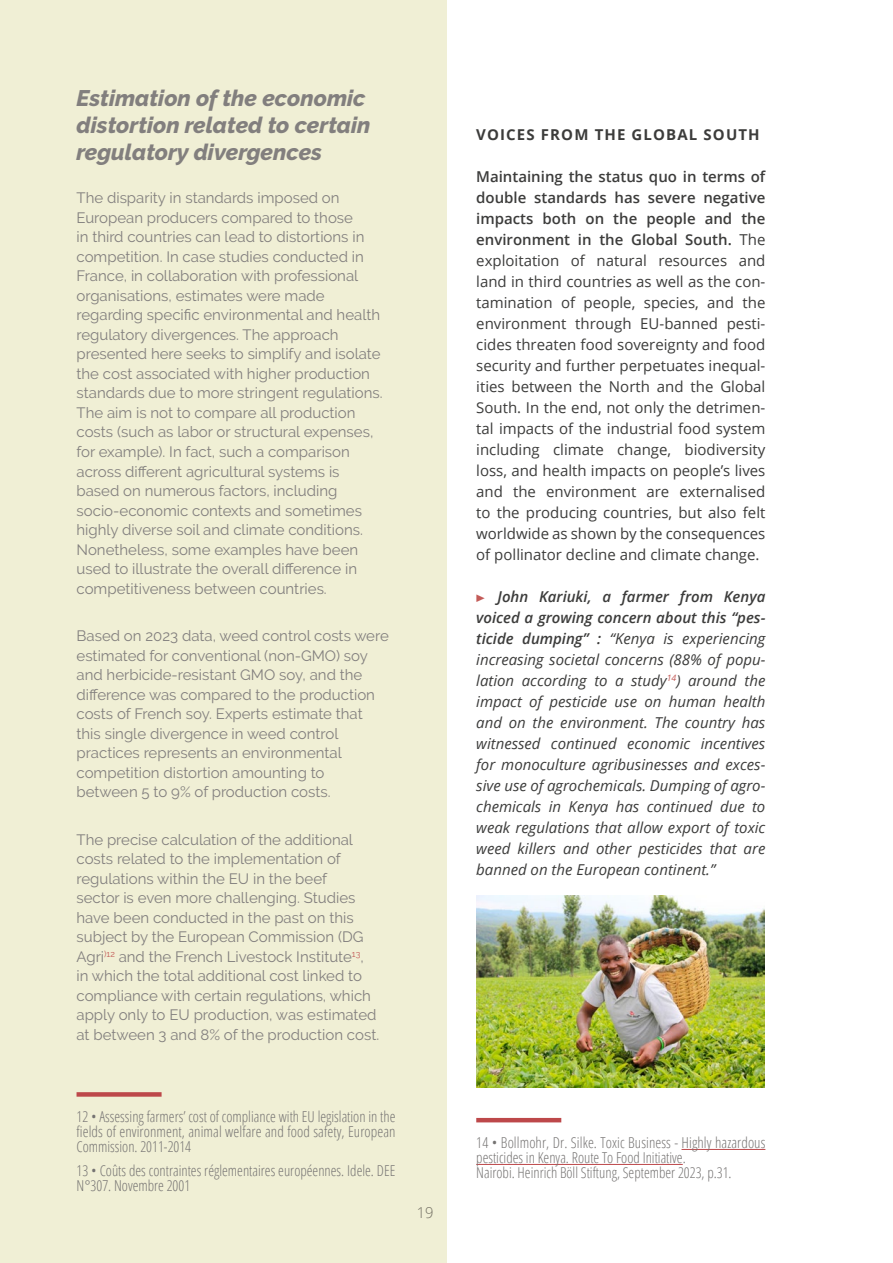
<style>
.page{position:relative;width:893px;height:1263px;background:#fff}
.page>*{position:absolute;margin:0;border:0;box-sizing:border-box;transform-origin:0 0}
.encadré_titre{font:italic 800 22.5px/27px "Raleway";color:#827f7e}
.encadré_texte{font:15px/19.5px "Raleway";color:#827f7e}
.texte{font:15px/21px "Open Sans";color:#3c3c3b;text-align:justify}
.texte_à_puce_2{font:italic 15px/21px "Open Sans";color:#3c3c3b;text-align:justify}
.note_bas_de_page{font:300 condensed 15px/15px "Open Sans";color:#757372}
.inter{font:700 15px "Open Sans";letter-spacing:.075em;color:#3c3c3b}
.t1{font:300 15px "Open Sans";color:#757372}
.s1{font-weight:600}
.s2{font-family:"Fleches Left Right";font-style:normal;color:#c35b58}
</style>
<div class="page">
<div style="left:0;top:0;width:446px;height:1263px;background:#f0efd5"></div>
<div style="left:77px;top:1092px;width:85px;height:5px;background:#bd484a"></div>
<hr style="left:476px;top:1118px;width:85px;height:4px;background:#bd484a">
<hr style="left:681px;top:1149px;width:84px;height:1px;background:#bd484a">
<hr style="left:476px;top:1164px;width:207px;height:1px;background:#bd484a">
<img style="left:476px;top:895px;width:288px;height:192px">
<p class="encadré_titre" style="left:77px;top:85px;width:295px">Estimation of the economic distortion related to certain regulatory divergences</p>
<p class="encadré_texte" style="left:77px;top:188px;width:308px">The disparity in standards imposed on European producers compared to those<br>in third countries can lead to distortions in competition. In case studies conducted in France, in collaboration with professional organisations, estimates were made regarding specific environmental and health regulatory divergences. The approach presented here seeks to simplify and isolate the cost associated with higher production standards due to more stringent regulations.<br>The aim is not to compare all production costs (such as labor or structural expenses, for example). In fact, such a comparison across different agricultural systems is based on numerous factors, including socio-economic contexts and sometimes highly diverse soil and climate conditions.<br>Nonetheless, some examples have been used to illustrate the overall difference in competitiveness between countries.</p>
<p class="encadré_texte" style="left:77px;top:626px;width:314px">Based on 2023 data, weed control costs were estimated for conventional (non-GMO) soy and herbicide-resistant GMO soy, and the difference was compared to the production costs of French soy. Experts estimate that this single divergence in weed control practices represents an environmental competition distortion amounting to between 5 to 9% of production costs.</p>
<p class="encadré_texte" style="left:77px;top:829px;width:304px">The precise calculation of the additional costs related to the implementation of regulations within the EU in the beef<br>sector is even more challenging. Studies have been conducted in the past on this subject by the European Commission (DG Agri<sup>)12</sup> and the French Livestock Institute<sup>13</sup>, in which the total additional cost linked to compliance with certain regulations, which apply only to EU production, was estimated at between 3 and 8% of the production cost.</p>
<p class="note_bas_de_page" style="left:77px;top:1109px;width:321px;text-align:justify">12 • Assessing farmers’ cost of compliance with EU legislation in the fields of environment, animal welfare and food safety, European Commission. 2011-2014</p>
<p class="note_bas_de_page" style="left:77px;top:1162px;width:320px">13 • Coûts des contraintes réglementaires européennes. Idele. DEE<br>N°307. Novembre 2001</p>
<p class="t1" style="left:417px;top:1202px;width:18px">19</p>
<p class="inter" style="left:476px;top:124px;width:285px">VOICES FROM THE GLOBAL SOUTH</p>
<p class="texte" style="left:476px;top:166px;width:291px"><span class="s1">Maintaining the status quo in terms of double standards has severe negative impacts both on the people and the environment in the Global South.</span> The exploitation of natural resources and land in third countries as well as the con&shy;tamination of people, species, and the environment through EU-banned pesti&shy;cides threaten food sovereignty and food security and further perpetuates inequal&shy;ities between the North and the Global South. In the end, not only the detrimen&shy;tal impacts of the industrial food system including climate change, biodiversity loss, and health impacts on people’s lives and the environment are externalised to the producing countries, but also felt worldwide as shown by the consequences of pollinator decline and climate change.</p>
<p class="texte_à_puce_2" style="left:476px;top:586px;width:291px"><span class="s2">!</span> <span class="s1">John Kariuki, a farmer from Kenya voiced a growing concern about this “pes&shy;ticide dumping” :</span> “Kenya is experiencing increasing societal concerns (88% of popu&shy;lation according to a study<sup>14</sup>) around the impact of pesticide use on human health and on the environment. The country has witnessed continued economic incentives for monoculture agribusinesses and exces&shy;sive use of agrochemicals. Dumping of agro&shy;chemicals in Kenya has continued due to weak regulations that allow export of toxic weed killers and other pesticides that are banned on the European continent.”</p>
<p class="note_bas_de_page" style="left:476px;top:1134px;width:291px">14 • Bollmohr, Dr. Silke. Toxic Business - Highly hazardous pesticides in Kenya. Route To Food Initiative.</p>
<p class="note_bas_de_page" style="left:476px;top:1164px;width:257px">Nairobi. Heinrich Böll Stiftung, September 2023, p.31.</p>
</div>
